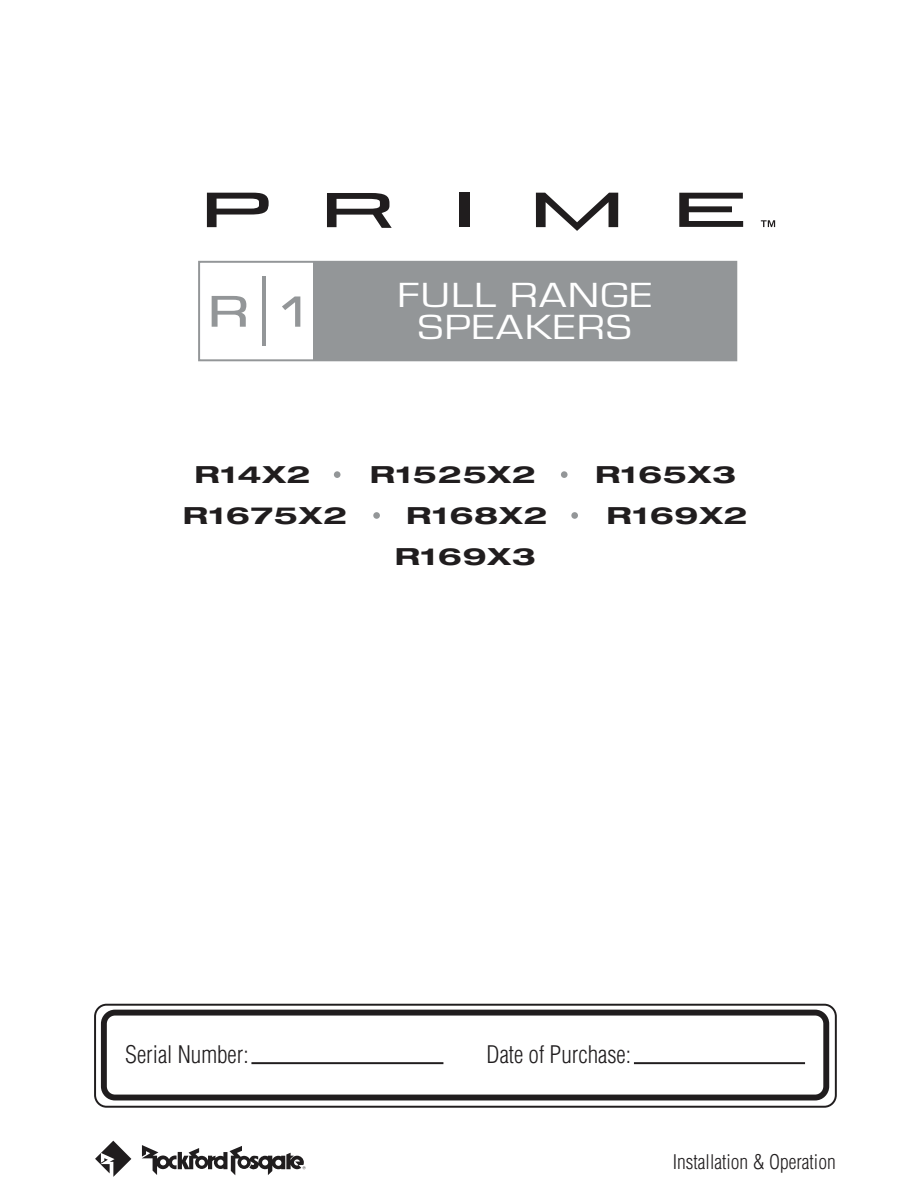
<style>
.page{position:relative;width:918px;height:1188px;background:#fff}
.page>*{position:absolute;margin:0;border:0;box-sizing:border-box;transform-origin:0 0}
.t1{font:36.3px/31.5px "Eurostile";letter-spacing:.025em;color:#fff;text-align:center;scale:1.25 1}
.t2{font:700 expanded 23.7px "Helvetica Neue";letter-spacing:.025em;color:#201d1e;scale:1.25 1}
.t3{font:300 condensed 23.7px "Helvetica";color:#201d1e}
.t4{font:300 condensed 19.65px "Helvetica";color:#201d1e}
</style>
<div class="page">
<div style="left:313px;top:262px;width:423px;height:98px;background:#939698"></div>
<hr style="left:251px;top:1062px;width:192px;height:2px;background:#201d1e">
<hr style="left:634px;top:1062px;width:171px;height:2px;background:#201d1e">
<div style="left:94px;top:1004px;width:743px;height:104px;border:2px solid #201d1e;border-radius:12px"></div>
<div style="left:101px;top:1010px;width:728px;height:90px;border:6px solid #201d1e;border-radius:11px"></div>
<div style="left:198px;top:261px;width:539px;height:100px;border:2px solid #939698"></div>
<svg style="left:282px;top:296px;width:18px;height:31px"></svg>
<hr style="left:262px;top:276px;width:4px;height:69px;background:#939698">
<svg style="left:212px;top:296px;width:34px;height:31px"></svg>
<svg style="left:207px;top:193px;width:62px;height:34px"></svg>
<svg style="left:761px;top:220px;width:14px;height:7px"></svg>
<svg style="left:327px;top:193px;width:65px;height:35px"></svg>
<svg style="left:679px;top:193px;width:64px;height:34px"></svg>
<svg style="left:536px;top:193px;width:82px;height:38px"></svg>
<div style="left:459px;top:192px;width:10px;height:35px;background:#201d1e"></div>
<div style="left:334px;top:471px;width:7px;height:7px;background:#939698;border-radius:50%"></div>
<div style="left:561px;top:471px;width:7px;height:7px;background:#939698;border-radius:50%"></div>
<div style="left:571px;top:512px;width:7px;height:7px;background:#939698;border-radius:50%"></div>
<div style="left:373px;top:512px;width:7px;height:7px;background:#939698;border-radius:50%"></div>
<svg style="left:142px;top:1145px;width:164px;height:30px"></svg>
<svg style="left:95px;top:1141px;width:36px;height:36px"></svg>
<h1 class="t1" style="left:397px;top:279px;width:206px">FULL RANGE<br>SPEAKERS</h1>
<p class="t2" style="left:194px;top:465px;width:95px">R14X2</p>
<p class="t2" style="left:370px;top:465px;width:134px">R1525X2</p>
<p class="t2" style="left:595px;top:465px;width:114px">R165X3</p>
<p class="t2" style="left:183px;top:507px;width:133px">R1675X2</p>
<p class="t2" style="left:406px;top:507px;width:114px">R168X2</p>
<p class="t2" style="left:607px;top:507px;width:114px">R169X2</p>
<p class="t2" style="left:395px;top:548px;width:114px">R169X3</p>
<p class="t3" style="left:125px;top:1045px;width:125px">Serial Number:</p>
<p class="t3" style="left:487px;top:1045px;width:146px">Date of Purchase:</p>
<p class="t4" style="left:673px;top:1155px;width:165px">Installation &amp; Operation</p>
</div>
